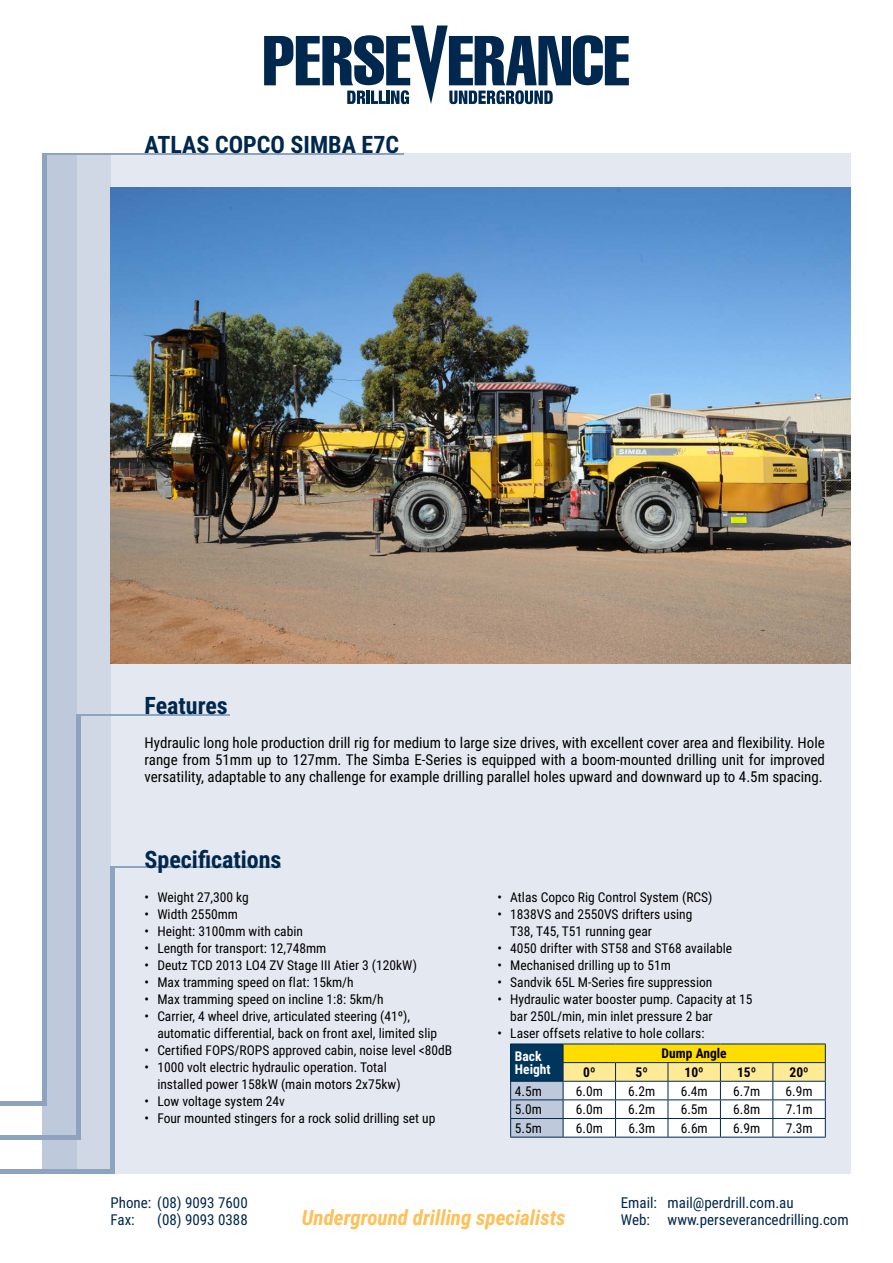
<style>
.page{position:relative;width:893px;height:1263px;background:#fff}
.page>*{position:absolute;margin:0;border:0;box-sizing:border-box;transform-origin:0 0}
.t1{font:700 24px "Roboto Condensed";color:#00274d}
.t2{font:italic 700 21px "Roboto Condensed";color:#fec057}
.t3{font:15px/17px "Roboto Condensed";color:#000;text-align:justify}
.t4{font:15px/17px "Roboto Condensed";color:#00274d}
.t5{font:13.5px/17px "Roboto Condensed";color:#000}
.t6{font:700 13.5px "Roboto Condensed";color:#000}
.t7{font:700 13.5px/13.5px "Roboto Condensed";color:#fff}
</style>
<div class="page">
<svg style="left:264px;top:26px;width:365px;height:78px"></svg>
<div style="left:111px;top:153px;width:739px;height:1021px;background:#e4e8f0"></div>
<div style="left:77px;top:153px;width:34px;height:1021px;background:#d1d8e5"></div>
<div style="left:43px;top:153px;width:34px;height:1021px;background:#becadb"></div>
<hr style="left:43px;top:153px;width:4px;height:953px;background:#8da3be">
<div style="left:0;top:1101px;width:43px;height:5px;background:#8da3be"></div>
<div style="left:0;top:1135px;width:77px;height:5px;background:#8da3be"></div>
<div style="left:0;top:1169px;width:111px;height:5px;background:#8da3be"></div>
<hr style="left:43px;top:153px;width:361px;height:1px;background:#8da3be">
<hr style="left:77px;top:714px;width:4px;height:426px;background:#8da3be">
<hr style="left:77px;top:714px;width:153px;height:1px;background:#8da3be">
<hr style="left:111px;top:867px;width:4px;height:307px;background:#8da3be">
<hr style="left:111px;top:866px;width:170px;height:1px;background:#8da3be">
<img style="left:111px;top:187px;width:739px;height:476px">
<hr style="left:510px;top:1043px;width:53px;height:1px;background:#00274d">
<hr style="left:563px;top:1043px;width:52px;height:1px;background:#00274d">
<hr style="left:615px;top:1043px;width:53px;height:1px;background:#00274d">
<hr style="left:668px;top:1043px;width:52px;height:1px;background:#00274d">
<hr style="left:720px;top:1043px;width:53px;height:1px;background:#00274d">
<hr style="left:773px;top:1043px;width:53px;height:1px;background:#00274d">
<svg style="left:510px;top:1044px;width:316px;height:93px;background:#d7d5ac"></svg>
<hr style="left:510px;top:1137px;width:53px;height:1px;background:#00274d">
<hr style="left:563px;top:1137px;width:52px;height:1px;background:#00274d">
<hr style="left:615px;top:1137px;width:53px;height:1px;background:#00274d">
<hr style="left:668px;top:1137px;width:52px;height:1px;background:#00274d">
<hr style="left:720px;top:1137px;width:53px;height:1px;background:#00274d">
<hr style="left:773px;top:1137px;width:53px;height:1px;background:#00274d">
<h1 class="t1" style="left:145px;top:128px;width:256px">ATLAS COPCO SIMBA E7C</h1>
<h1 class="t1" style="left:145px;top:689px;width:85px">Features</h1>
<p class="t3" style="left:145px;top:734px;width:682px">Hydraulic long hole production drill rig for medium to large size drives, with excellent cover area and flexibility. Hole range from 51mm up to 127mm. The Simba E-Series is equipped with a boom-mounted drilling unit for improved versatility, adaptable to any challenge for example drilling parallel holes upward and downward up to 4.5m spacing.</p>
<h1 class="t1" style="left:145px;top:842px;width:138px">Specifications</h1>
<p class="t5" style="left:145px;top:888px;width:106px">• Weight 27,300 kg</p>
<p class="t5" style="left:145px;top:905px;width:95px">• Width 2550mm</p>
<p class="t5" style="left:145px;top:922px;width:160px">• Height: 3100mm with cabin</p>
<p class="t5" style="left:145px;top:939px;width:183px">• Length for transport: 12,748mm</p>
<p class="t5" style="left:145px;top:956px;width:274px">• Deutz TCD 2013 LO4 ZV Stage III Atier 3 (120kW)</p>
<p class="t5" style="left:145px;top:973px;width:211px">• Max tramming speed on flat: 15km/h</p>
<p class="t5" style="left:145px;top:990px;width:241px">• Max tramming speed on incline 1:8: 5km/h</p>
<p class="t5" style="left:157px;top:1007px;width:281px;text-indent:-13px">• Carrier, 4 wheel drive, articulated steering (41º), automatic differential, back on front axel, limited slip</p>
<p class="t5" style="left:145px;top:1041px;width:309px">• Certified FOPS/ROPS approved cabin, noise level &lt;80dB</p>
<p class="t5" style="left:157px;top:1058px;width:245px;text-indent:-13px">• 1000 volt electric hydraulic operation. Total installed power 158kW (main motors 2x75kw)</p>
<p class="t5" style="left:145px;top:1092px;width:142px">• Low voltage system 24v</p>
<p class="t5" style="left:145px;top:1109px;width:292px">• Four mounted stingers for a rock solid drilling set up</p>
<p class="t5" style="left:497px;top:888px;width:216px">• Atlas Copco Rig Control System (RCS)</p>
<p class="t5" style="left:510px;top:905px;width:184px;text-indent:-13px">• 1838VS and 2550VS drifters using<br>T38, T45, T51 running gear</p>
<p class="t5" style="left:497px;top:939px;width:236px">• 4050 drifter with ST58 and ST68 available</p>
<p class="t5" style="left:497px;top:956px;width:175px">• Mechanised drilling up to 51m</p>
<p class="t5" style="left:497px;top:973px;width:216px">• Sandvik 65L M-Series fire suppression</p>
<p class="t5" style="left:510px;top:990px;width:244px;text-indent:-13px">• Hydraulic water booster pump. Capacity at 15 bar 250L/min, min inlet pressure 2 bar</p>
<p class="t5" style="left:497px;top:1024px;width:208px">• Laser offsets relative to hole collars:</p>
<p class="t7" style="left:515px;top:1049px;width:37px">Back<br>Height</p>
<p class="t6" style="left:662px;top:1044px;width:67px">Dump Angle</p>
<p class="t6" style="left:583px;top:1063px;width:14px">0º</p>
<p class="t6" style="left:636px;top:1063px;width:14px">5º</p>
<p class="t6" style="left:685px;top:1063px;width:21px">10º</p>
<p class="t6" style="left:737px;top:1063px;width:21px">15º</p>
<p class="t6" style="left:789px;top:1063px;width:21px">20º</p>
<p class="t5" style="left:515px;top:1082px;width:29px">4.5m</p>
<p class="t5" style="left:576px;top:1082px;width:29px">6.0m</p>
<p class="t5" style="left:628px;top:1082px;width:29px">6.2m</p>
<p class="t5" style="left:681px;top:1082px;width:29px">6.4m</p>
<p class="t5" style="left:733px;top:1082px;width:29px">6.7m</p>
<p class="t5" style="left:786px;top:1082px;width:29px">6.9m</p>
<p class="t5" style="left:515px;top:1100px;width:29px">5.0m</p>
<p class="t5" style="left:576px;top:1100px;width:29px">6.0m</p>
<p class="t5" style="left:628px;top:1100px;width:29px">6.2m</p>
<p class="t5" style="left:681px;top:1100px;width:29px">6.5m</p>
<p class="t5" style="left:733px;top:1100px;width:29px">6.8m</p>
<p class="t5" style="left:786px;top:1100px;width:29px">7.1m</p>
<p class="t5" style="left:515px;top:1119px;width:29px">5.5m</p>
<p class="t5" style="left:576px;top:1119px;width:29px">6.0m</p>
<p class="t5" style="left:628px;top:1119px;width:29px">6.3m</p>
<p class="t5" style="left:681px;top:1119px;width:29px">6.6m</p>
<p class="t5" style="left:733px;top:1119px;width:29px">6.9m</p>
<p class="t5" style="left:786px;top:1119px;width:29px">7.3m</p>
<p class="t4" style="left:111px;top:1193px;width:139px">Phone: (08) 9093 7600<br>Fax:</p>
<p class="t4" style="left:157px;top:1210px;width:92px">(08) 9093 0388</p>
<h2 class="t2" style="left:302px;top:1202px;width:265px">Underground drilling specialists</h2>
<p class="t4" style="left:621px;top:1193px;width:229px">Email: mail@perdrill.com.au<br>Web: www.perseverancedrilling.com</p>
</div>
